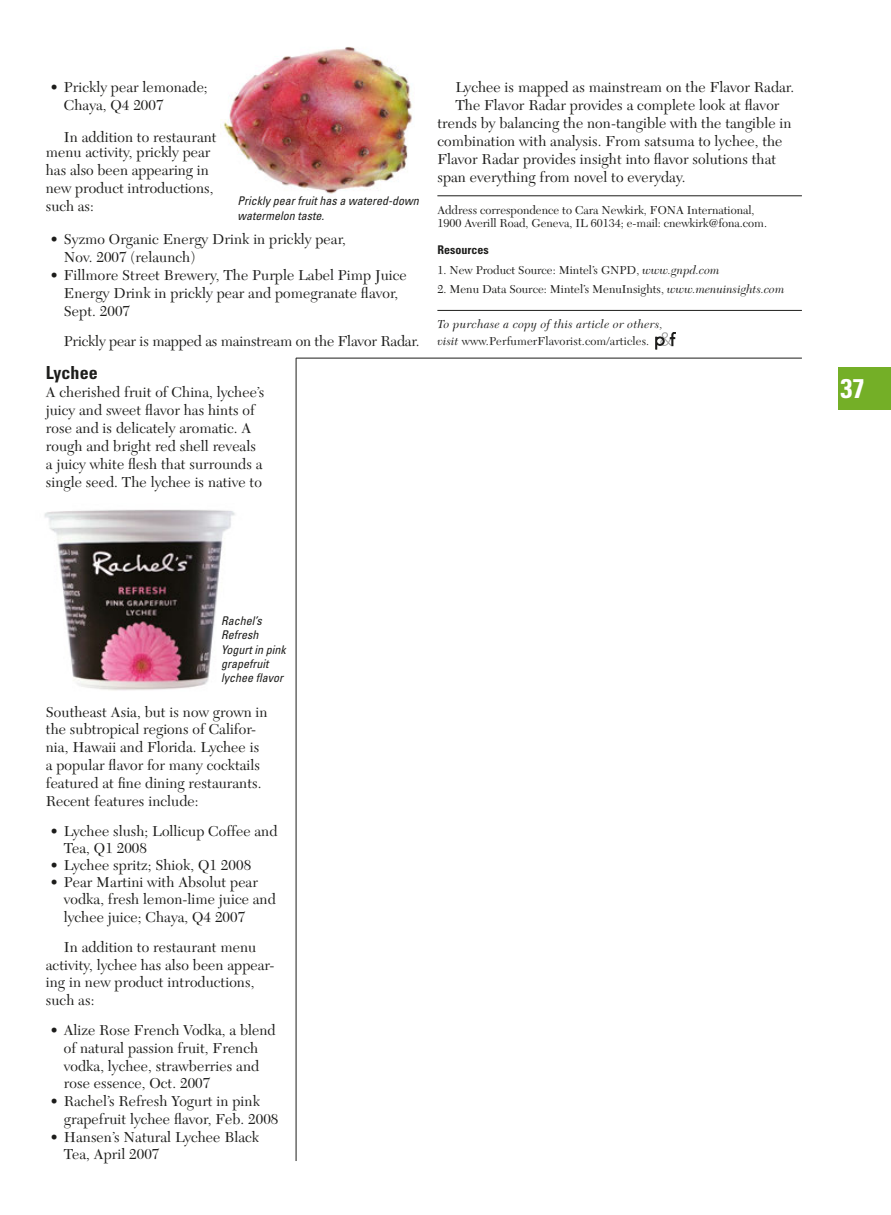
<style>
.page{position:relative;width:891px;height:1215px;background:#fff}
.page>*{position:absolute;margin:0;border:0;box-sizing:border-box;transform-origin:0 0}
.t1{font:700 condensed 27px "Univers LT Std";color:#fff}
.t2{font:700 condensed 18px "Univers LT Std";letter-spacing:.005em;color:#1d1d1b}
.t3{font:15px/18px "New Caledonia";letter-spacing:.005em;color:#1d1d1b}
.t4{font:12px/13.5px "New Caledonia";color:#1d1d1b}
.t5{font:italic condensed 12px/14.4px "Univers LT Std";color:#1d1d1b}
.t6{font:italic 12px/16.5px "New Caledonia";letter-spacing:.025em;color:#1d1d1b}
.t7{font:700 condensed 12px "Univers LT Std";color:#1d1d1b}
.s1{font-style:italic}
.s2{font-style:normal}
</style>
<div class="page">
<div style="left:838px;top:367px;width:53px;height:42px;background:#74af27"></div>
<hr style="left:296px;top:358px;width:506px;height:1px;background:#1d1d1b">
<hr style="left:296px;top:358px;width:1px;height:803px;background:#1d1d1b">
<img style="left:221px;top:47px;width:191px;height:147px">
<img style="left:44px;top:509px;width:191px;height:182px">
<hr style="left:437px;top:196px;width:365px;height:1px;background:#1d1d1b">
<hr style="left:437px;top:310px;width:365px;height:1px;background:#1d1d1b">
<svg style="left:656px;top:332px;width:20px;height:17px"></svg>
<p class="t3" style="left:64px;top:78px;width:145px;text-indent:-14px">• Prickly pear lemonade;<br>Chaya, Q4 2007</p>
<p class="t3" style="left:46px;top:129px;width:172px;line-height:15px;text-indent:18px">In addition to restaurant menu activity, prickly pear</p>
<p class="t3" style="left:46px;top:161px;width:169px">has also been appearing in new product introductions, such as:</p>
<p class="t3" style="left:64px;top:230px;width:284px;text-indent:-14px">• Syzmo Organic Energy Drink in prickly pear,<br>Nov. 2007 (relaunch)</p>
<p class="t3" style="left:64px;top:266px;width:344px;text-indent:-14px">• Fillmore Street Brewery, The Purple Label Pimp Juice<br>Energy Drink in prickly pear and pomegranate flavor,<br>Sept. 2007</p>
<p class="t3" style="left:64px;top:332px;width:357px">Prickly pear is mapped as mainstream on the Flavor Radar.</p>
<p class="t2" style="left:46px;top:361px;width:53px">Lychee</p>
<p class="t3" style="left:46px;top:383px;width:220px">A cherished fruit of China, lychee’s juicy and sweet flavor has hints of rose and is delicately aromatic. A rough and bright red shell reveals a juicy white flesh that surrounds a single seed. The lychee is native to</p>
<p class="t5" style="left:238px;top:194px;width:183px">Prickly pear fruit has a watered-down watermelon taste.</p>
<p class="t3" style="left:455px;top:78px;width:340px">Lychee is mapped as mainstream on the Flavor Radar.</p>
<p class="t3" style="left:455px;top:96px;width:326px">The Flavor Radar provides a complete look at flavor</p>
<p class="t3" style="left:437px;top:114px;width:356px">trends by balancing the non-tangible with the tangible in</p>
<p class="t3" style="left:437px;top:132px;width:347px">combination with analysis. From satsuma to lychee, the</p>
<p class="t3" style="left:437px;top:150px;width:340px">Flavor Radar provides insight into flavor solutions that</p>
<p class="t3" style="left:437px;top:168px;width:250px">span everything from novel to everyday.</p>
<p class="t4" style="left:437px;top:203px;width:331px">Address correspondence to Cara Newkirk, FONA International,<br>1900 Averill Road, Geneva, IL 60134; e-mail: cnewkirk@fona.com.</p>
<p class="t7" style="left:437px;top:242px;width:53px">Resources</p>
<p class="t4" style="left:437px;top:263px;width:284px">1. New Product Source: Mintel’s GNPD, <span class="s1">www.gnpd.com</span></p>
<p class="t4" style="left:437px;top:283px;width:348px">2. Menu Data Source: Mintel’s MenuInsights, <span class="s1">www.menuinsights.com</span></p>
<p class="t6" style="left:437px;top:316px;width:227px">To purchase a copy of this article or others, visit <span class="s2">www.PerfumerFlavorist.com/articles.</span></p>
<p class="t1" style="left:840px;top:371px;width:25px">37</p>
<p class="t5" style="left:221px;top:613px;width:66px">Rachel’s<br>Refresh<br>Yogurt in pink grapefruit lychee flavor</p>
<p class="t3" style="left:46px;top:703px;width:223px">Southeast Asia, but is now grown in the subtropical regions of Califor&shy;nia, Hawaii and Florida. Lychee is a popular flavor for many cocktails featured at fine dining restaurants.<br>Recent features include:</p>
<p class="t3" style="left:64px;top:822px;width:215px;line-height:17.1px;text-indent:-14px">• Lychee slush; Lollicup Coffee and<br>Tea, Q1 2008</p>
<p class="t3" style="left:50px;top:856px;width:202px">• Lychee spritz; Shiok, Q1 2008</p>
<p class="t3" style="left:64px;top:873px;width:213px;line-height:17.5px;text-indent:-14px">• Pear Martini with Absolut pear vodka, fresh lemon-lime juice and lychee juice; Chaya, Q4 2007</p>
<p class="t3" style="left:46px;top:938px;width:230px;text-indent:18px">In addition to restaurant menu activity, lychee has also been appear&shy;ing in new product introductions, such as:</p>
<p class="t3" style="left:64px;top:1022px;width:213px;text-indent:-14px">• Alize Rose French Vodka, a blend of natural passion fruit, French vodka, lychee, strawberries and rose essence, Oct. 2007</p>
<p class="t3" style="left:64px;top:1093px;width:216px;text-indent:-13px">• Rachel’s Refresh Yogurt in pink grapefruit lychee flavor, Feb. 2008</p>
<p class="t3" style="left:64px;top:1128px;width:197px;text-indent:-13px">• Hansen’s Natural Lychee Black<br>Tea, April 2007</p>
</div>
